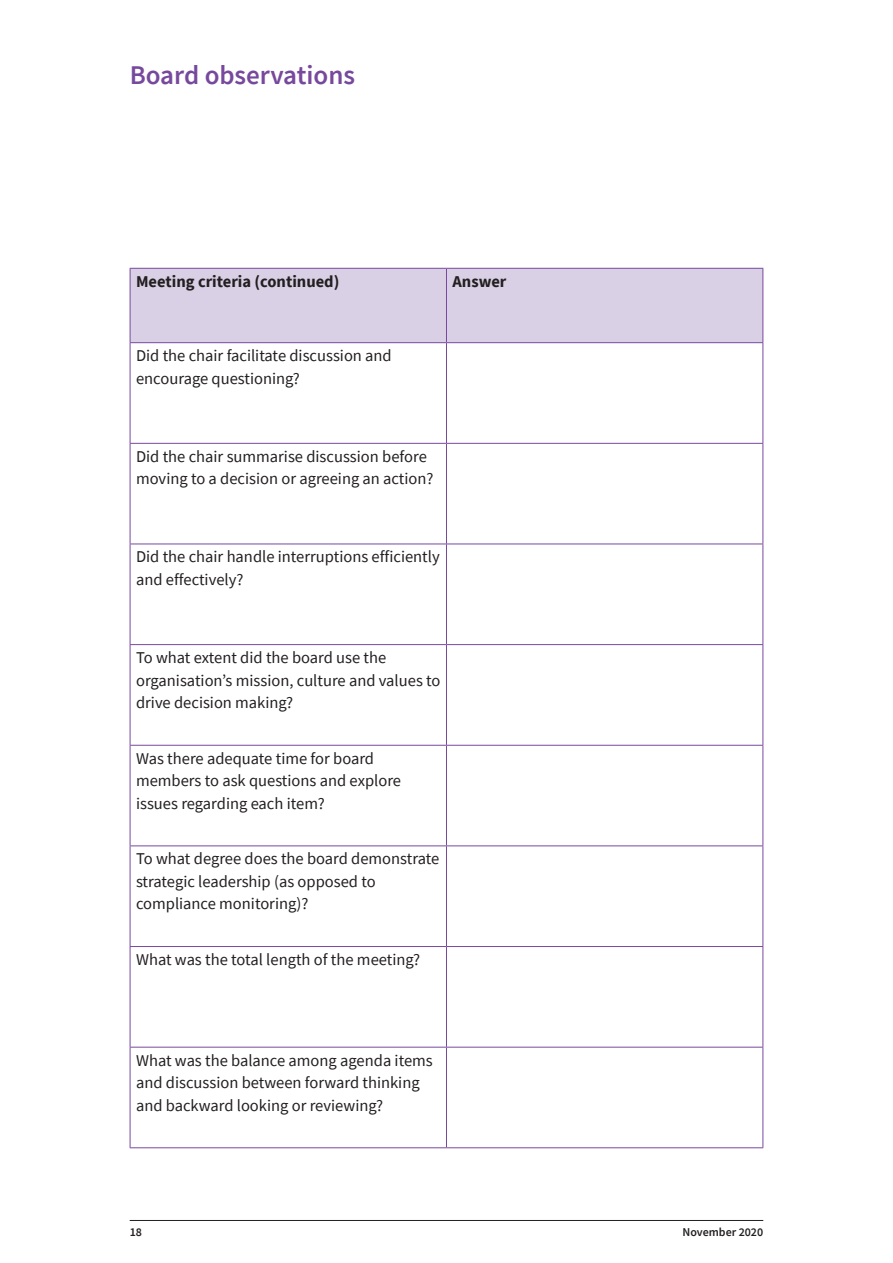
<style>
.page{position:relative;width:893px;height:1263px;background:#fff}
.page>*{position:absolute;margin:0;border:0;box-sizing:border-box;transform-origin:0 0}
.t1{font:600 27px "Source Sans Pro";color:#77499d}
.t2{font:16.5px/22.5px "Source Sans Pro";color:#231f20}
.t3{font:700 16.5px "Source Sans Pro";color:#231f20}
.t4{font:600 12px "Source Sans Pro";color:#231f20}
</style>
<div class="page">
<hr style="left:130px;top:1220px;width:633px;height:1px;background:#231f20">
<div style="left:131px;top:269px;width:631px;height:73px;background:#d9d0e6"></div>
<hr style="left:130px;top:268px;width:316px;height:1px;background:#77499d">
<hr style="left:130px;top:269px;width:1px;height:73px;background:#77499d">
<hr style="left:446px;top:268px;width:317px;height:1px;background:#77499d">
<hr style="left:446px;top:269px;width:1px;height:73px;background:#77499d">
<hr style="left:762px;top:269px;width:1px;height:73px;background:#77499d">
<hr style="left:130px;top:342px;width:316px;height:1px;background:#77499d">
<hr style="left:130px;top:343px;width:1px;height:100px;background:#77499d">
<hr style="left:446px;top:342px;width:317px;height:1px;background:#77499d">
<hr style="left:446px;top:343px;width:1px;height:100px;background:#77499d">
<hr style="left:762px;top:343px;width:1px;height:100px;background:#77499d">
<hr style="left:130px;top:443px;width:316px;height:1px;background:#77499d">
<hr style="left:130px;top:444px;width:1px;height:100px;background:#77499d">
<hr style="left:446px;top:443px;width:317px;height:1px;background:#77499d">
<hr style="left:446px;top:444px;width:1px;height:100px;background:#77499d">
<hr style="left:762px;top:444px;width:1px;height:100px;background:#77499d">
<hr style="left:130px;top:544px;width:316px;height:1px;background:#77499d">
<hr style="left:130px;top:544px;width:1px;height:100px;background:#77499d">
<hr style="left:446px;top:544px;width:317px;height:1px;background:#77499d">
<hr style="left:446px;top:544px;width:1px;height:100px;background:#77499d">
<hr style="left:762px;top:544px;width:1px;height:100px;background:#77499d">
<hr style="left:130px;top:644px;width:316px;height:1px;background:#77499d">
<hr style="left:130px;top:645px;width:1px;height:100px;background:#77499d">
<hr style="left:446px;top:644px;width:317px;height:1px;background:#77499d">
<hr style="left:446px;top:645px;width:1px;height:100px;background:#77499d">
<hr style="left:762px;top:645px;width:1px;height:100px;background:#77499d">
<hr style="left:130px;top:745px;width:316px;height:1px;background:#77499d">
<hr style="left:130px;top:746px;width:1px;height:99px;background:#77499d">
<hr style="left:446px;top:745px;width:317px;height:1px;background:#77499d">
<hr style="left:446px;top:746px;width:1px;height:99px;background:#77499d">
<hr style="left:762px;top:746px;width:1px;height:99px;background:#77499d">
<hr style="left:130px;top:845px;width:316px;height:1px;background:#77499d">
<hr style="left:130px;top:846px;width:1px;height:100px;background:#77499d">
<hr style="left:446px;top:845px;width:317px;height:1px;background:#77499d">
<hr style="left:446px;top:846px;width:1px;height:100px;background:#77499d">
<hr style="left:762px;top:846px;width:1px;height:100px;background:#77499d">
<hr style="left:130px;top:946px;width:316px;height:1px;background:#77499d">
<hr style="left:130px;top:947px;width:1px;height:100px;background:#77499d">
<hr style="left:446px;top:946px;width:317px;height:1px;background:#77499d">
<hr style="left:446px;top:947px;width:1px;height:100px;background:#77499d">
<hr style="left:762px;top:947px;width:1px;height:100px;background:#77499d">
<hr style="left:130px;top:1047px;width:316px;height:1px;background:#77499d">
<hr style="left:130px;top:1047px;width:1px;height:100px;background:#77499d">
<hr style="left:446px;top:1047px;width:317px;height:1px;background:#77499d">
<hr style="left:446px;top:1047px;width:1px;height:100px;background:#77499d">
<hr style="left:762px;top:1047px;width:1px;height:100px;background:#77499d">
<hr style="left:130px;top:1147px;width:316px;height:1px;background:#77499d">
<hr style="left:446px;top:1147px;width:317px;height:1px;background:#77499d">
<h1 class="t1" style="left:130px;top:57px;width:227px">Board observations</h1>
<p class="t3" style="left:136px;top:270px;width:205px">Meeting criteria (continued)</p>
<p class="t3" style="left:452px;top:270px;width:55px">Answer</p>
<p class="t2" style="left:136px;top:344px;width:257px">Did the chair facilitate discussion and encourage questioning?</p>
<p class="t2" style="left:136px;top:445px;width:299px">Did the chair summarise discussion before moving to a decision or agreeing an action?</p>
<p class="t2" style="left:136px;top:545px;width:305px">Did the chair handle interruptions efficiently and effectively?</p>
<p class="t2" style="left:136px;top:646px;width:306px">To what extent did the board use the organisation’s mission, culture and values to drive decision making?</p>
<p class="t2" style="left:136px;top:747px;width:267px">Was there adequate time for board members to ask questions and explore issues regarding each item?</p>
<p class="t2" style="left:136px;top:847px;width:305px">To what degree does the board demonstrate strategic leadership (as opposed to compliance monitoring)?</p>
<p class="t2" style="left:136px;top:948px;width:286px">What was the total length of the meeting?</p>
<p class="t2" style="left:136px;top:1049px;width:298px">What was the balance among agenda items and discussion between forward thinking and backward looking or reviewing?</p>
<p class="t4" style="left:130px;top:1224px;width:14px">18</p>
<p class="t4" style="left:682px;top:1224px;width:82px">November 2020</p>
</div>
